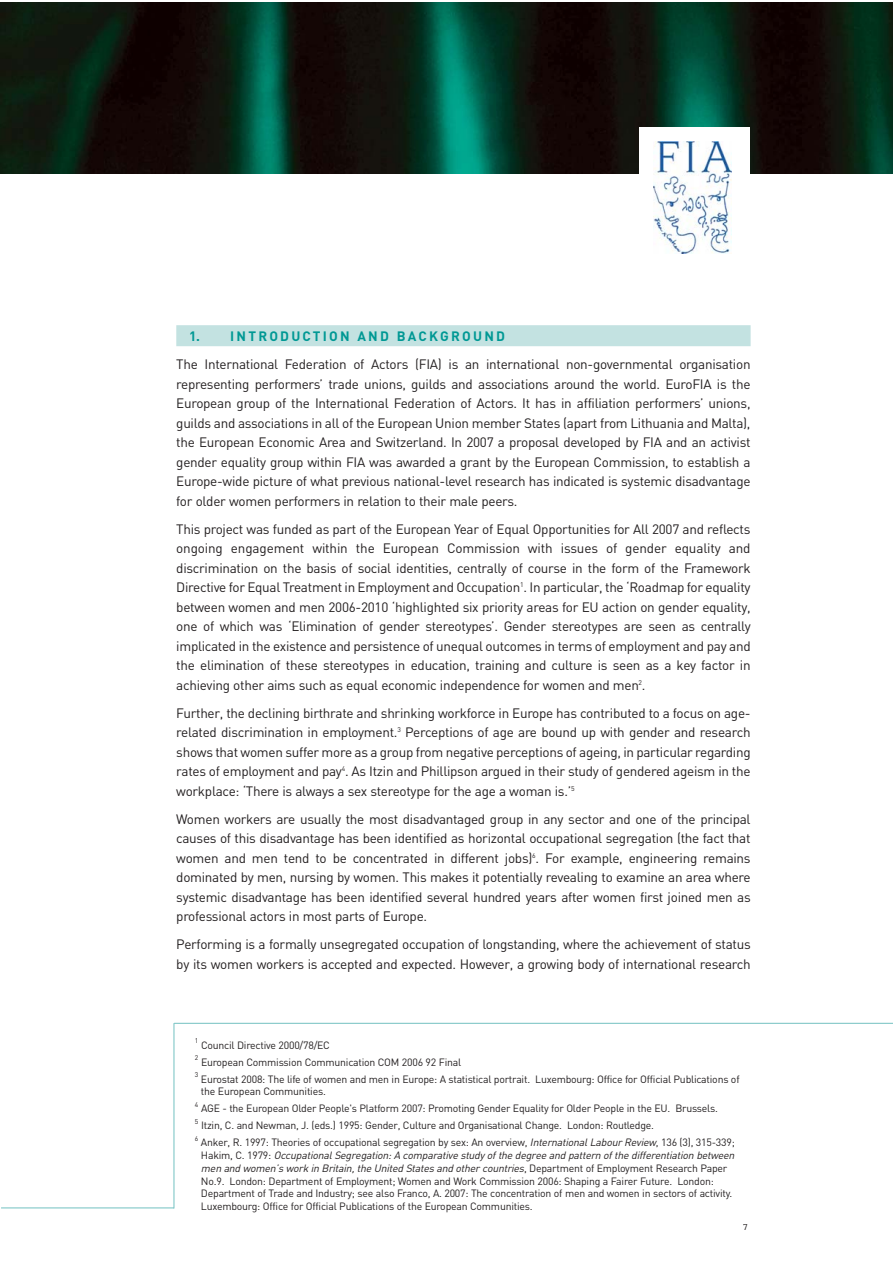
<style>
.page{position:relative;width:893px;height:1263px;background:#fff}
.page>*{position:absolute;margin:0;border:0;box-sizing:border-box;transform-origin:0 0}
.t1{font:13.5px/19.5px "DIN";letter-spacing:-.02em;color:#231f20;text-align:justify}
.t2{font:700 13.5px "DIN";letter-spacing:.165em;color:#009894}
.t3{font:10.5px/12.8px "DIN";letter-spacing:-.02em;color:#231f20}
.t4{font:9.75px "Courier";color:#231f20}
.t5{font:6.75px "DIN";color:#231f20}
.s1{font-style:italic}
</style>
<div class="page">
<div style="left:176px;top:325px;width:574px;height:21px;background:#c3e2e1"></div>
<img style="left:0;top:2px;width:892px;height:172px">
<div style="left:638px;top:127px;width:111px;height:132px;background:#fff"></div>
<img style="left:653px;top:141px;width:78px;height:112px">
<hr style="left:174px;top:1023px;width:718px;height:1px;background:#72c1c1">
<hr style="left:174px;top:1023px;width:1px;height:185px;background:#72c1c1">
<hr style="left:1px;top:1208px;width:173px;height:1px;background:#72c1c1">
<p class="t2" style="left:189px;top:332px;width:317px">1. INTRODUCTION AND BACKGROUND</p>
<p class="t1" style="left:176px;top:356px;width:576px">The International Federation of Actors (FIA) is an international non-governmental organisation representing performers’ trade unions, guilds and associations around the world. EuroFIA is the European group of the International Federation of Actors. It has in affiliation performers’ unions, guilds and associations in all of the European Union member States (apart from Lithuania and Malta), the European Economic Area and Switzerland. In 2007 a proposal developed by FIA and an activist gender equality group within FIA was awarded a grant by the European Commission, to establish a Europe-wide picture of what previous national-level research has indicated is systemic disadvantage for older women performers in relation to their male peers.</p>
<p class="t1" style="left:176px;top:521px;width:576px">This project was funded as part of the European Year of Equal Opportunities for All 2007 and reflects ongoing engagement within the European Commission with issues of gender equality and discrimination on the basis of social identities, centrally of course in the form of the Framework Directive for Equal Treatment in Employment and Occupation<sup>1</sup>. In particular, the ‘Roadmap for equality between women and men 2006-2010 ‘highlighted six priority areas for EU action on gender equality, one of which was ‘Elimination of gender stereotypes’. Gender stereotypes are seen as centrally implicated in the existence and persistence of unequal outcomes in terms of employment and pay and the elimination of these stereotypes in education, training and culture is seen as a key factor in achieving other aims such as equal economic independence for women and men<sup>2</sup>.</p>
<p class="t1" style="left:176px;top:705px;width:576px">Further, the declining birthrate and shrinking workforce in Europe has contributed to a focus on age&shy;related discrimination in employment.<sup>3</sup> Perceptions of age are bound up with gender and research shows that women suffer more as a group from negative perceptions of ageing, in particular regarding rates of employment and pay<sup>4</sup>. As Itzin and Phillipson argued in their study of gendered ageism in the workplace: ‘There is always a sex stereotype for the age a woman is.’<sup>5</sup></p>
<p class="t1" style="left:176px;top:811px;width:576px">Women workers are usually the most disadvantaged group in any sector and one of the principal causes of this disadvantage has been identified as horizontal occupational segregation (the fact that women and men tend to be concentrated in different jobs)<sup>6</sup>. For example, engineering remains dominated by men, nursing by women. This makes it potentially revealing to examine an area where systemic disadvantage has been identified several hundred years after women first joined men as professional actors in most parts of Europe.</p>
<p class="t1" style="left:176px;top:936px;width:576px">Performing is a formally unsegregated occupation of longstanding, where the achievement of status by its women workers is accepted and expected. However, a growing body of international research</p>
<p class="t5" style="left:195px;top:1038px;width:5px">1</p>
<p class="t3" style="left:201px;top:1040px;width:130px">Council Directive 2000/78/EC</p>
<p class="t5" style="left:195px;top:1055px;width:5px">2</p>
<p class="t3" style="left:201px;top:1057px;width:262px">European Commission Communication COM 2006 92 Final</p>
<p class="t5" style="left:195px;top:1073px;width:5px">3</p>
<p class="t3" style="left:201px;top:1074px;width:540px">Eurostat 2008: The life of women and men in Europe: A statistical portrait. Luxembourg: Office for Official Publications of the European Communities.</p>
<p class="t5" style="left:195px;top:1102px;width:5px">4</p>
<p class="t3" style="left:201px;top:1103px;width:518px">AGE - the European Older People's Platform 2007: Promoting Gender Equality for Older People in the EU. Brussels.</p>
<p class="t5" style="left:195px;top:1119px;width:5px">5</p>
<p class="t3" style="left:201px;top:1120px;width:454px">Itzin, C. and Newman, J. (eds.) 1995: Gender, Culture and Organisational Change. London: Routledge.</p>
<p class="t5" style="left:195px;top:1136px;width:5px">6</p>
<p class="t3" style="left:201px;top:1137px;width:537px">Anker, R. 1997: Theories of occupational segregation by sex: An overview, <span class="s1">InternationalLabourReview</span>, 136 (3), 315-339; H a k i m , C . 1 9 7 9 : <span class="s1">OccupationalSegregation:A comparative study ofthe degree and pattern ofthe differentiation between men and women’s work in Britain,the United States and othercountries</span>, D e p a rt m e n t o f E m p l oy m e n t R e s e a rc h P a p e r No.9. London: Department of Employment; Women and Work Commission 2006: Shaping a Fairer Future. London:<br>Department of Trade and Industry; see also Franco, A. 2007: The concentration of men and women in sectors of activity.<br>Luxembourg: Office for Official Publications of the European Communities.</p>
<p class="t4" style="left:742px;top:1223px;width:7px">7</p>
</div>
